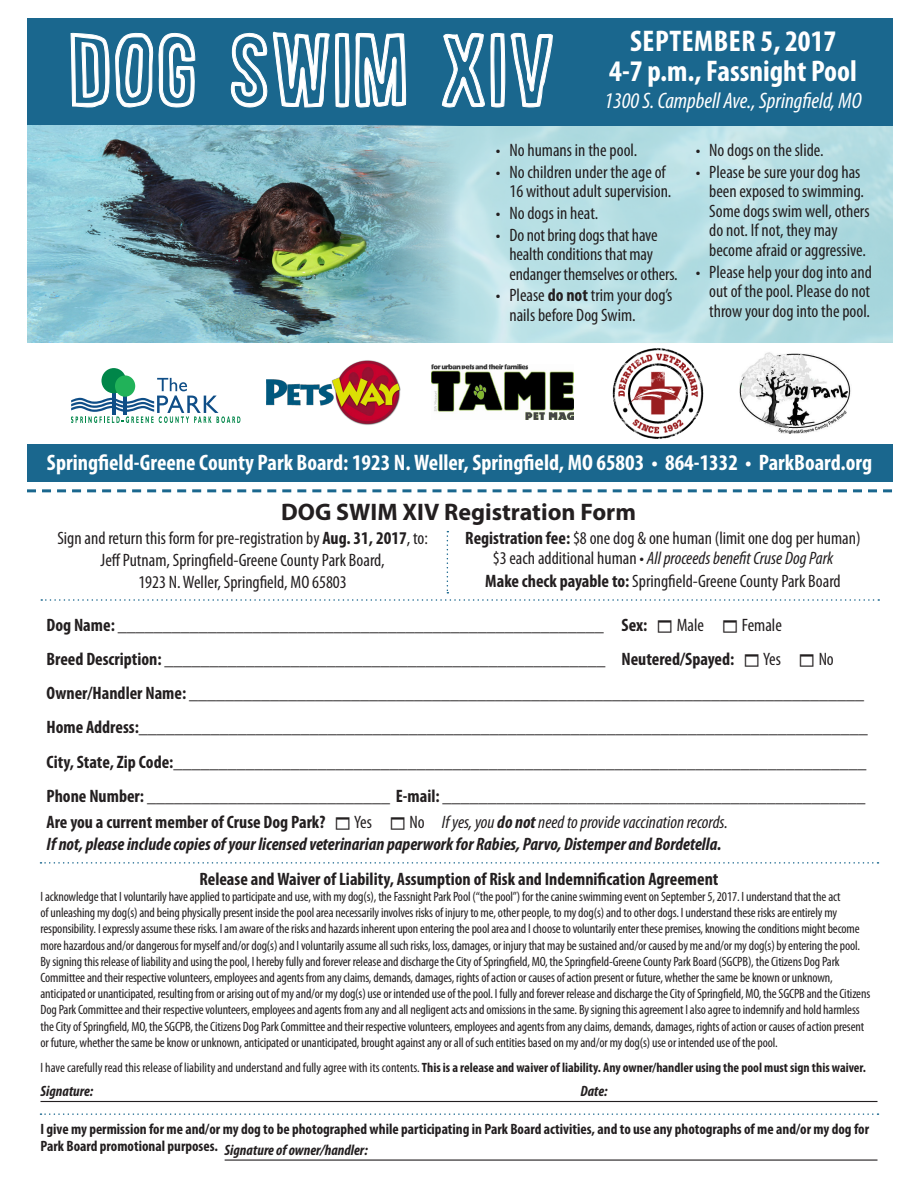
<style>
.page{position:relative;width:918px;height:1188px;background:#fff}
.page>*{position:absolute;margin:0;border:0;box-sizing:border-box;transform-origin:0 0}
.t1{font:105px "Impertinencia";letter-spacing:.04em;color:#fff}
.t2{font:700 condensed 30px "Myriad Pro";color:#fff}
.t3{font:700 condensed 30px "Myriad Pro";letter-spacing:.02em;color:#fff}
.t4{font:700 24px "Myriad Pro";color:#231f20}
.t5{font:700 condensed 22.5px "Myriad Pro";color:#fff}
.t6{font:italic condensed 22.5px "Myriad Pro";color:#fff}
.t7{font:condensed 18px/19.5px "Myriad Pro";color:#231f20}
.t8{font:700 condensed 18px "Myriad Pro";color:#231f20}
.t9{font:italic 700 condensed 18px/21.6px "Myriad Pro";color:#231f20}
.t10{font:700 condensed 15px/16.5px "Myriad Pro";color:#231f20}
.t11{font:italic 700 condensed 15px "Myriad Pro";color:#231f20}
.t12{font:condensed 13.5px/16.2px "Myriad Pro";letter-spacing:-.01em;color:#231f20}
.s1{font-weight:700}
.s2{font-style:italic}
.s3{font-weight:400;font-style:normal}
.s4{font-weight:400}
</style>
<div class="page">
<hr style="left:40px;top:1101px;width:838px;height:1px;background:#231f20">
<hr style="left:225px;top:1160px;width:652px;height:1px;background:#231f20">
<svg style="left:40px;top:862px;width:839px;height:2px"></svg>
<svg style="left:40px;top:1113px;width:839px;height:2px"></svg>
<svg style="left:27px;top:489px;width:865px;height:3px"></svg>
<svg style="left:41px;top:531px;width:838px;height:70px"></svg>
<div style="left:101px;top:368px;width:25px;height:25px;background:#008649;border-radius:50%"></div>
<svg style="left:115px;top:375px;width:20px;height:22px"></svg>
<svg style="left:71px;top:378px;width:169px;height:45px"></svg>
<img style="left:267px;top:360px;width:134px;height:65px">
<img style="left:431px;top:365px;width:143px;height:54px">
<img style="left:612px;top:348px;width:92px;height:91px">
<img style="left:739px;top:352px;width:112px;height:81px">
<div style="left:27px;top:18px;width:865px;height:108px;background:#1a678e"></div>
<svg style="left:71px;top:32px;width:38px;height:76px"></svg>
<svg style="left:115px;top:33px;width:38px;height:75px"></svg>
<svg style="left:159px;top:32px;width:36px;height:75px"></svg>
<svg style="left:230px;top:32px;width:37px;height:76px"></svg>
<svg style="left:273px;top:31px;width:133px;height:77px"></svg>
<svg style="left:442px;top:33px;width:43px;height:75px"></svg>
<svg style="left:491px;top:33px;width:14px;height:74px"></svg>
<svg style="left:511px;top:32px;width:42px;height:75px"></svg>
<div style="left:27px;top:444px;width:865px;height:38px;background:#1a678e"></div>
<img style="left:27px;top:126px;width:433px;height:217px">
<p class="t1" style="left:70px;top:19px;width:485px">DOG SWIM XIV</p>
<p class="t3" style="left:630px;top:23px;width:208px">SEPTEMBER 5, 2017</p>
<p class="t2" style="left:609px;top:53px;width:249px">4-7 p.m., Fassnight Pool</p>
<p class="t6" style="left:604px;top:87px;width:259px">1300 S. Campbell Ave., Springfield, MO</p>
<p class="t7" style="left:496px;top:140px;width:143px">• No humans in the pool.</p>
<p class="t7" style="left:509px;top:162px;width:164px;text-indent:-14px">• No children under the age of<br>16 without adult supervision.</p>
<p class="t7" style="left:496px;top:203px;width:104px">• No dogs in heat.</p>
<p class="t7" style="left:509px;top:225px;width:170px;text-indent:-14px">• Do not bring dogs that have health conditions that may endanger themselves or others.</p>
<p class="t7" style="left:509px;top:285px;width:165px;text-indent:-14px">• Please <span class="s1">do not</span> trim your dog’s nails before Dog Swim.</p>
<p class="t7" style="left:696px;top:140px;width:130px">• No dogs on the slide.</p>
<p class="t7" style="left:709px;top:162px;width:162px;text-indent:-14px">• Please be sure your dog has been exposed to swimming.<br>Some dogs swim well, others do not. If not, they may become afraid or aggressive.</p>
<p class="t7" style="left:709px;top:262px;width:164px;text-align:justify;text-indent:-14px">• Please help your dog into and out of the pool. Please do not throw your dog into the pool.</p>
<p class="t5" style="left:47px;top:448px;width:827px">Springfield-Greene County Park Board: 1923 N. Weller, Springfield, MO 65803 • 864-1332 • ParkBoard.org</p>
<p class="t4" style="left:281px;top:496px;width:356px">DOG SWIM XIV Registration Form</p>
<p class="t7" style="left:57px;top:527px;width:372px;line-height:21.6px;text-align:center">Sign and return this form for pre-registration by <span class="s1">Aug. 31, 2017</span>, to:<br>Jeff Putnam, Springfield-Greene County Park Board,<br>1923 N. Weller, Springfield, MO 65803</p>
<p class="t7" style="left:465px;top:529px;width:397px;text-align:center"><span class="s1">Registration fee:</span> $8 one dog &amp; one human (limit one dog per human) $3 each additional human • <span class="s2">All proceeds benefit Cruse Dog Park</span></p>
<p class="t7" style="left:485px;top:571px;width:357px"><span class="s1">Make check payable to:</span> Springfield-Greene County Park Board</p>
<p class="t8" style="left:46px;top:613px;width:559px">Dog Name: ______________________________________________________</p>
<p class="t8" style="left:621px;top:613px;width:27px">Sex:</p>
<p class="t7" style="left:677px;top:615px;width:29px">Male</p>
<p class="t7" style="left:742px;top:615px;width:42px">Female</p>
<p class="t8" style="left:46px;top:648px;width:560px">Breed Description: _________________________________________________</p>
<p class="t8" style="left:622px;top:648px;width:114px">Neutered/Spayed:</p>
<p class="t7" style="left:763px;top:649px;width:19px">Yes</p>
<p class="t7" style="left:819px;top:649px;width:17px">No</p>
<p class="t8" style="left:46px;top:682px;width:819px">Owner/Handler Name: ___________________________________________________________________________</p>
<p class="t8" style="left:46px;top:716px;width:823px">Home Address:_________________________________________________________________________________</p>
<p class="t8" style="left:46px;top:750px;width:821px">City, State, Zip Code:_____________________________________________________________________________</p>
<p class="t8" style="left:46px;top:785px;width:820px">Phone Number: ___________________________ E-mail: _______________________________________________</p>
<p class="t8" style="left:46px;top:811px;width:280px">Are you a current member of Cruse Dog Park?</p>
<p class="t7" style="left:354px;top:812px;width:19px">Yes</p>
<p class="t9" style="left:46px;top:811px;width:683px;text-indent:363px"><span class="s3">No</span> <span class="s4">If yes, you</span> do not <span class="s4">need to provide vaccination records.<br></span>If not, please include copies of your licensed veterinarian paperwork for Rabies, Parvo, Distemper and Bordetella.</p>
<p class="t8" style="left:199px;top:868px;width:521px">Release and Waiver of Liability, Assumption of Risk and Indemnification Agreement</p>
<p class="t12" style="left:40px;top:888px;width:831px">I acknowledge that I voluntarily have applied to participate and use, with my dog(s), the Fassnight Park Pool (“the pool”) for the canine swimming event on September 5, 2017. I understand that the act<br>of unleashing my dog(s) and being physically present inside the pool area necessarily involves risks of injury to me, other people, to my dog(s) and to other dogs. I understand these risks are entirely my responsibility. I expressly assume these risks. I am aware of the risks and hazards inherent upon entering the pool area and I choose to voluntarily enter these premises, knowing the conditions might become more hazardous and/or dangerous for myself and/or dog(s) and I voluntarily assume all such risks, loss, damages, or injury that may be sustained and/or caused by me and/or my dog(s) by entering the pool.<br>By signing this release of liability and using the pool, I hereby fully and forever release and discharge the City of Springfield, MO, the Springfield-Greene County Park Board (SGCPB), the Citizens Dog Park Committee and their respective volunteers, employees and agents from any claims, demands, damages, rights of action or causes of action present or future, whether the same be known or unknown, anticipated or unanticipated, resulting from or arising out of my and/or my dog(s) use or intended use of the pool. I fully and forever release and discharge the City of Springfield, MO, the SGCPB and the Citizens Dog Park Committee and their respective volunteers, employees and agents from any and all negligent acts and omissions in the same. By signing this agreement I also agree to indemnify and hold harmless the City of Springfield, MO, the SGCPB, the Citizens Dog Park Committee and their respective volunteers, employees and agents from any claims, demands, damages, rights of action or causes of action present or future, whether the same be know or unknown, anticipated or unanticipated, brought against any or all of such entities based on my and/or my dog(s) use or intended use of the pool.</p>
<p class="t12" style="left:40px;top:1059px;width:827px">I have carefully read this release of liability and understand and fully agree with its contents. <span class="s1">This is a release and waiver of liability. Any owner/handler using the pool must sign this waiver.</span></p>
<p class="t11" style="left:40px;top:1082px;width:54px">Signature:</p>
<p class="t11" style="left:580px;top:1082px;width:29px">Date:</p>
<p class="t10" style="left:40px;top:1121px;width:830px">I give my permission for me and/or my dog to be photographed while participating in Park Board activities, and to use any photographs of me and/or my dog for<br>Park Board promotional purposes.</p>
<p class="t11" style="left:225px;top:1141px;width:145px">Signature of owner/handler:</p>
</div>
